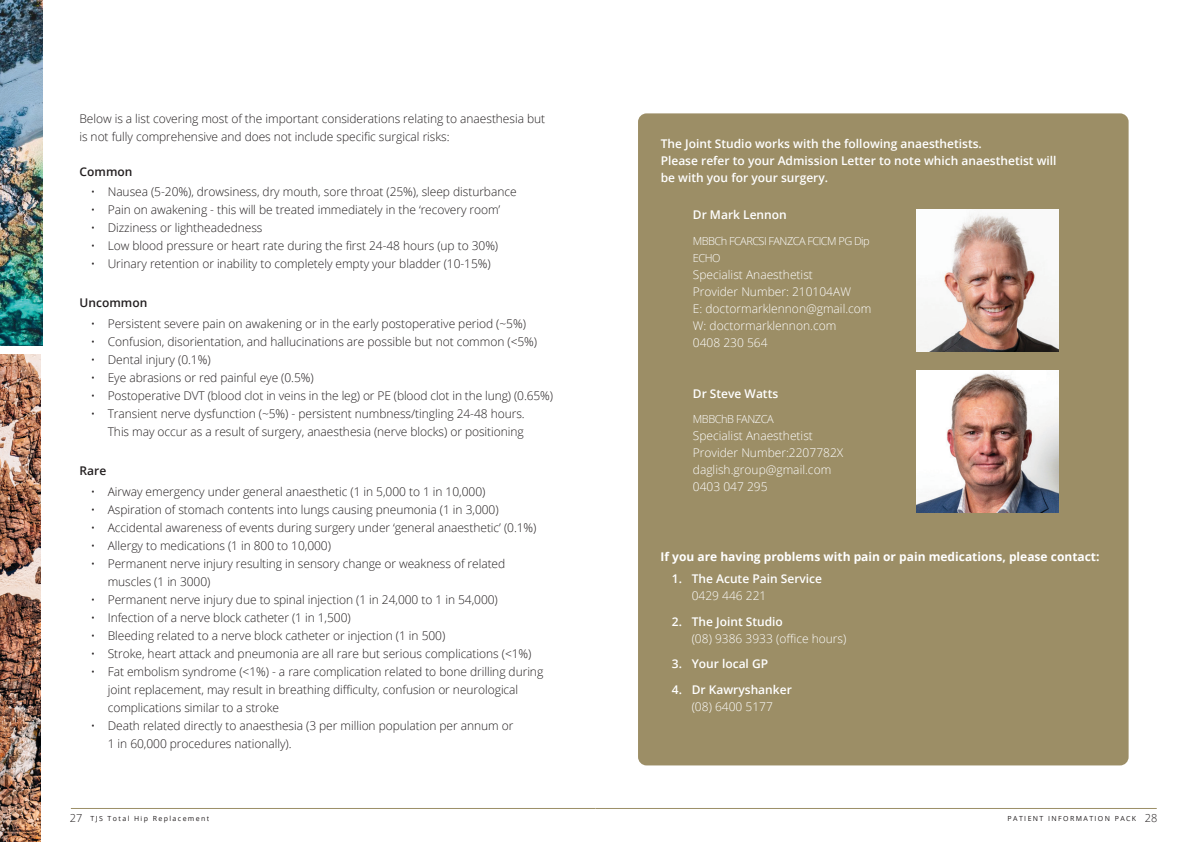
<style>
.page{position:relative;width:1191px;height:842px;background:#fff}
.page>*{position:absolute;margin:0;border:0;box-sizing:border-box;transform-origin:0 0}
.t1{font:300 12px/18px "Open Sans";letter-spacing:-.005em;color:#231f20}
.t2{font:300 12px/17px "Open Sans";color:#fff}
.t3{font:600 12px/17px "Open Sans";color:#fff}
.t4{font:700 12px "Open Sans";color:#fff}
.t5{font:600 12px "Open Sans";letter-spacing:.005em;color:#231f20}
.t6{font:300 11px/17px "Open Sans";letter-spacing:-.05em;color:#fff}
.t7{font:7px "Open Sans";letter-spacing:.2em;color:#231f20}
.s1{font-weight:300;font-size:11px}
</style>
<div class="page">
<img style="left:0;top:354px;width:41px;height:488px">
<img style="left:0;top:0;width:43px;height:346px">
<div style="left:638px;top:113px;width:490px;height:652px;background:#9c8e66;border-radius:9px"></div>
<hr style="left:71px;top:808px;width:524px;height:1px;background:#9c8e66">
<hr style="left:595px;top:808px;width:561px;height:1px;background:#9c8e66">
<img style="left:917px;top:210px;width:141px;height:142px">
<img style="left:917px;top:370px;width:141px;height:142px">
<p class="t1" style="left:79px;top:109px;width:467px">Below is a list covering most of the important considerations relating to anaesthesia but is not fully comprehensive and does not include specific surgical risks:</p>
<p class="t5" style="left:79px;top:163px;width:55px">Common</p>
<p class="t1" style="left:91px;top:183px;width:427px">• Nausea (5-20%), drowsiness, dry mouth, sore throat (25%), sleep disturbance</p>
<p class="t1" style="left:91px;top:201px;width:411px">• Pain on awakening - this will be treated immediately in the ‘recovery room’</p>
<p class="t1" style="left:91px;top:219px;width:173px">• Dizziness or lightheadedness</p>
<p class="t1" style="left:91px;top:237px;width:409px">• Low blood pressure or heart rate during the first 24-48 hours (up to 30%)</p>
<p class="t1" style="left:91px;top:255px;width:401px">• Urinary retention or inability to completely empty your bladder (10-15%)</p>
<p class="t5" style="left:79px;top:295px;width:70px">Uncommon</p>
<p class="t1" style="left:91px;top:314px;width:437px">• Persistent severe pain on awakening or in the early postoperative period (~5%)</p>
<p class="t1" style="left:91px;top:332px;width:448px">• Confusion, disorientation, and hallucinations are possible but not common (&lt;5%)</p>
<p class="t1" style="left:91px;top:350px;width:121px">• Dental injury (0.1%)</p>
<p class="t1" style="left:91px;top:368px;width:224px">• Eye abrasions or red painful eye (0.5%)</p>
<p class="t1" style="left:91px;top:386px;width:464px">• Postoperative DVT (blood clot in veins in the leg) or PE (blood clot in the lung) (0.65%)</p>
<p class="t1" style="left:91px;top:404px;width:435px;text-align:right">• Transient nerve dysfunction (~5%) - persistent numbness/tingling 24-48 hours.<br>This may occur as a result of surgery, anaesthesia (nerve blocks) or positioning</p>
<p class="t5" style="left:79px;top:462px;width:28px">Rare</p>
<p class="t1" style="left:91px;top:482px;width:396px">• Airway emergency under general anaesthetic (1 in 5,000 to 1 in 10,000)</p>
<p class="t1" style="left:91px;top:500px;width:409px">• Aspiration of stomach contents into lungs causing pneumonia (1 in 3,000)</p>
<p class="t1" style="left:91px;top:518px;width:447px">• Accidental awareness of events during surgery under ‘general anaesthetic’ (0.1%)</p>
<p class="t1" style="left:91px;top:536px;width:242px">• Allergy to medications (1 in 800 to 10,000)</p>
<p class="t1" style="left:108px;top:554px;width:399px;text-indent:-17px">• Permanent nerve injury resulting in sensory change or weakness of related muscles (1 in 3000)</p>
<p class="t1" style="left:91px;top:590px;width:408px">• Permanent nerve injury due to spinal injection (1 in 24,000 to 1 in 54,000)</p>
<p class="t1" style="left:91px;top:608px;width:261px">• Infection of a nerve block catheter (1 in 1,500)</p>
<p class="t1" style="left:91px;top:626px;width:356px">• Bleeding related to a nerve block catheter or injection (1 in 500)</p>
<p class="t1" style="left:91px;top:644px;width:442px">• Stroke, heart attack and pneumonia are all rare but serious complications (&lt;1%)</p>
<p class="t1" style="left:108px;top:662px;width:437px;text-indent:-17px">• Fat embolism syndrome (&lt;1%) - a rare complication related to bone drilling during joint replacement, may result in breathing difficulty, confusion or neurological complications similar to a stroke</p>
<p class="t1" style="left:108px;top:716px;width:407px;text-indent:-17px">• Death related directly to anaesthesia (3 per million population per annum or<br>1 in 60,000 procedures nationally).</p>
<p class="t3" style="left:660px;top:135px;width:397px">The Joint Studio works with the following anaesthetists.<br>Please refer to your Admission Letter to note which anaesthetist will be with you for your surgery.</p>
<p class="t3" style="left:693px;top:206px;width:95px">Dr Mark Lennon</p>
<p class="t6" style="left:693px;top:232px;width:178px">MBBCh FCARCSI FANZCA FCICM PG Dip<br>ECHO</p>
<p class="t2" style="left:693px;top:265px;width:180px">Specialist Anaesthetist<br>Provider Number: 210104AW<br>E: doctormarklennon@gmail.com<br>W: doctormarklennon.com<br>0408 230 564</p>
<p class="t3" style="left:693px;top:385px;width:87px">Dr Steve Watts</p>
<p class="t6" style="left:693px;top:410px;width:82px">MBBChB FANZCA</p>
<p class="t2" style="left:693px;top:427px;width:152px">Specialist Anaesthetist<br>Provider Number:2207782X daglish.group@gmail.com<br>0403 047 295</p>
<p class="t4" style="left:660px;top:548px;width:440px">If you are having problems with pain or pain medications, please contact:</p>
<p class="t3" style="left:672px;top:570px;width:152px">1. The Acute Pain Service</p>
<p class="t2" style="left:691px;top:587px;width:76px">0429 446 221</p>
<p class="t3" style="left:672px;top:613px;width:113px">2. The Joint Studio</p>
<p class="t2" style="left:691px;top:630px;width:156px">(08) 9386 3933 (office hours)</p>
<p class="t3" style="left:672px;top:655px;width:98px">3. Your local GP</p>
<p class="t3" style="left:672px;top:681px;width:121px">4. Dr Kawryshanker</p>
<p class="t2" style="left:691px;top:698px;width:83px">(08) 6400 5177</p>
<p class="t7" style="left:70px;top:813px;width:141px"><span class="s1">27</span> TJS Total Hip Replacement</p>
<p class="t7" style="left:1007px;top:813px;width:151px">PATIENT INFORMATION PACK <span class="s1">28</span></p>
</div>
